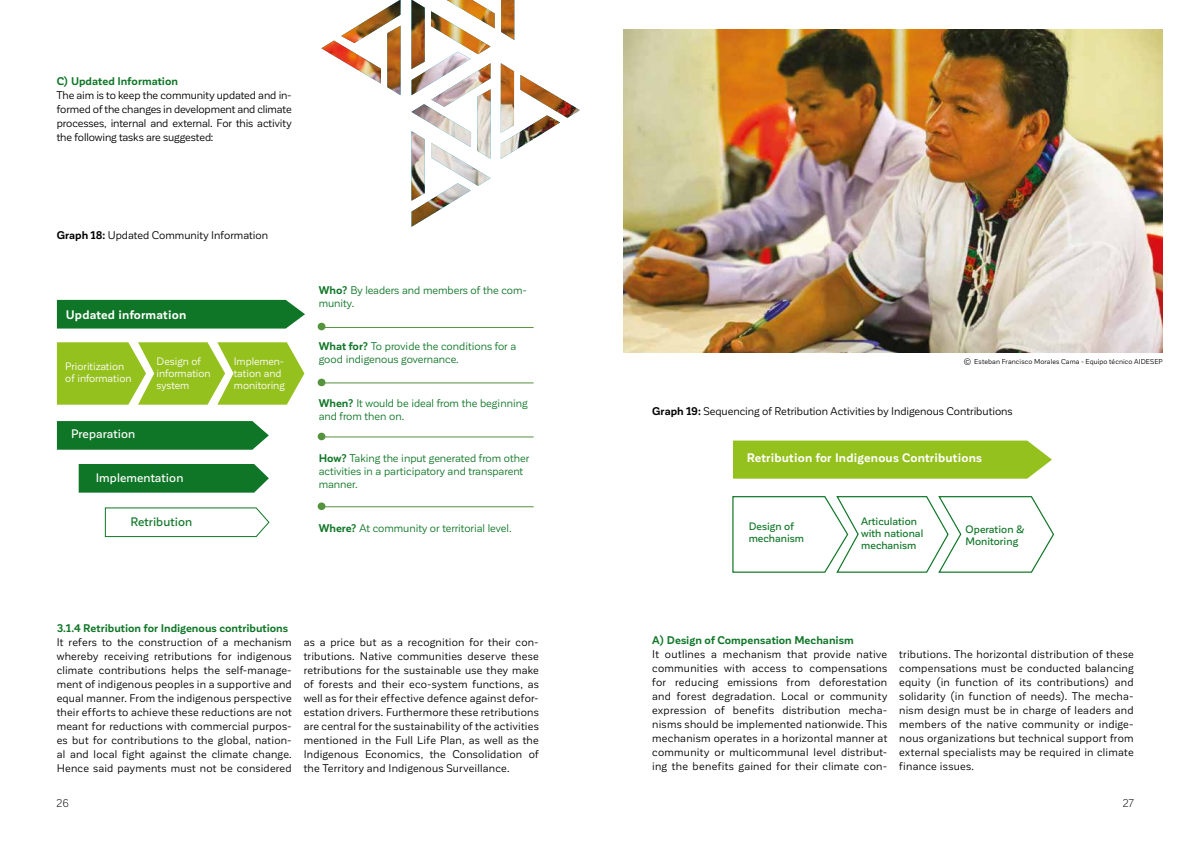
<style>
.page{position:relative;width:1191px;height:842px;background:#fff}
.page>*{position:absolute;margin:0;border:0;box-sizing:border-box;transform-origin:0 0}
.t1{font:700 12.2px "Corporative Sans";letter-spacing:.02em;color:#fff}
.t2{font:500 12.2px "Corporative Sans";letter-spacing:.01em;color:#fff}
.t3{font:500 12.2px "Corporative Sans";letter-spacing:.015em;color:#107627}
.t4{font:11px/14px "Corporative Sans";letter-spacing:.015em;color:#000;text-align:justify}
.t5{font:11px/13px "Corporative Sans";color:#107627}
.t6{font:700 11px "Corporative Sans";color:#107627}
.t7{font:11px "Corporative Sans";color:#000}
.t8{font:10.6px/12.2px "Corporative Sans";color:#fff}
.t9{font:500 10.6px/12.2px "Corporative Sans";color:#107627}
.t10{font:7px "Corporative Sans";letter-spacing:.02em;color:#000}
.s1{font-weight:700}
</style>
<div class="page">
<div style="left:318px;top:323px;width:7px;height:7px;background:#56933e;border-radius:50%"></div>
<div style="left:318px;top:379px;width:7px;height:7px;background:#56933e;border-radius:50%"></div>
<div style="left:318px;top:433px;width:7px;height:7px;background:#56933e;border-radius:50%"></div>
<div style="left:318px;top:502px;width:7px;height:8px;background:#56933e;border-radius:50%"></div>
<hr style="left:322px;top:327px;width:211px;height:1px;background:#56933e">
<hr style="left:322px;top:382px;width:211px;height:1px;background:#56933e">
<hr style="left:322px;top:436px;width:211px;height:1px;background:#56933e">
<hr style="left:322px;top:506px;width:211px;height:1px;background:#56933e">
<svg style="left:57px;top:300px;width:248px;height:29px;background:#1c7d32"></svg>
<svg style="left:57px;top:421px;width:212px;height:29px;background:#1c7c31"></svg>
<svg style="left:79px;top:464px;width:190px;height:29px;background:#1c7c32"></svg>
<svg style="left:105px;top:507px;width:165px;height:30px"></svg>
<svg style="left:57px;top:342px;width:247px;height:63px;background:#a1c838"></svg>
<img style="left:321px;top:0;width:259px;height:227px">
<div style="left:733px;top:441px;width:319px;height:38px;background:#95c11f"></div>
<svg style="left:732px;top:496px;width:322px;height:77px"></svg>
<img style="left:624px;top:29px;width:538px;height:323px">
<p class="t6" style="left:57px;top:76px;width:123px">C) Updated Information</p>
<p class="t4" style="left:57px;top:89px;width:236px">The aim is to keep the community updated and in&shy;formed of the changes in development and climate processes, internal and external. For this activity the following tasks are suggested:</p>
<p class="t4" style="left:57px;top:229px;width:213px"><span class="s1">Graph 18:</span> Updated Community Information</p>
<p class="t1" style="left:66px;top:308px;width:122px">Updated information</p>
<p class="t8" style="left:65px;top:360px;width:68px">Prioritization of information</p>
<p class="t8" style="left:238px;top:352px;width:52px">Implemen&shy;tation and monitoring</p>
<p class="t8" style="left:157px;top:355px;width:56px">Design of information system</p>
<p class="t8" style="left:234px;top:355px;width:52px">Implemen&shy;tation and monitoring</p>
<p class="t2" style="left:71px;top:427px;width:66px">Preparation</p>
<p class="t2" style="left:96px;top:471px;width:89px">Implementation</p>
<p class="t3" style="left:130px;top:515px;width:63px">Retribution</p>
<p class="t5" style="left:319px;top:284px;width:210px"><span class="s1">Who?</span> By leaders and members of the com&shy;munity.</p>
<p class="t5" style="left:319px;top:340px;width:199px"><span class="s1">What for?</span> To provide the conditions for a good indigenous governance.</p>
<p class="t5" style="left:319px;top:397px;width:210px"><span class="s1">When?</span> It would be ideal from the beginning and from then on.</p>
<p class="t5" style="left:319px;top:452px;width:212px"><span class="s1">How?</span> Taking the input generated from other activities in a participatory and transparent manner.</p>
<p class="t5" style="left:319px;top:522px;width:194px"><span class="s1">Where?</span> At community or territorial level.</p>
<p class="t6" style="left:57px;top:622px;width:233px">3.1.4 Retribution for Indigenous contributions</p>
<p class="t4" style="left:57px;top:635px;width:236px">It refers to the construction of a mechanism whereby receiving retributions for indigenous climate contributions helps the self-manage&shy;ment of indigenous peoples in a supportive and equal manner. From the indigenous perspective their efforts to achieve these reductions are not meant for reductions with commercial purpos&shy;es but for contributions to the global, nation&shy;al and local fight against the climate change.<br>Hence said payments must not be considered</p>
<p class="t4" style="left:304px;top:635px;width:236px">as a price but as a recognition for their con&shy;tributions. Native communities deserve these retributions for the sustainable use they make of forests and their eco-system functions, as well as for their effective defence against defor&shy;estation drivers. Furthermore these retributions are central for the sustainability of the activities mentioned in the Full Life Plan, as well as the Indigenous Economics, the Consolidation of the Territory and Indigenous Surveillance.</p>
<p class="t10" style="left:963px;top:357px;width:200px">© Esteban Francisco Morales Cama - Equipo técnico AIDESEP</p>
<p class="t4" style="left:652px;top:404px;width:362px"><span class="s1">Graph 19:</span> Sequencing of Retribution Activities by Indigenous Contributions</p>
<p class="t1" style="left:747px;top:451px;width:237px">Retribution for Indigenous Contributions</p>
<p class="t9" style="left:861px;top:515px;width:64px">Articulation with national mechanism</p>
<p class="t9" style="left:748px;top:520px;width:57px">Design of mechanism</p>
<p class="t9" style="left:965px;top:523px;width:61px">Operation &amp;<br>Monitoring</p>
<p class="t6" style="left:652px;top:634px;width:203px">A) Design of Compensation Mechanism</p>
<p class="t4" style="left:652px;top:647px;width:236px">It outlines a mechanism that provide native communities with access to compensations for reducing emissions from deforestation and forest degradation. Local or community expression of benefits distribution mecha&shy;nisms should be implemented nationwide. This mechanism operates in a horizontal manner at community or multicommunal level distribut&shy;ing the benefits gained for their climate con-</p>
<p class="t4" style="left:899px;top:648px;width:236px">tributions. The horizontal distribution of these compensations must be conducted balancing equity (in function of its contributions) and solidarity (in function of needs). The mecha&shy;nism design must be in charge of leaders and members of the native community or indige&shy;nous organizations but technical support from external specialists may be required in climate finance issues.</p>
<p class="t7" style="left:56px;top:797px;width:14px">26</p>
<p class="t7" style="left:1122px;top:797px;width:13px">27</p>
</div>
